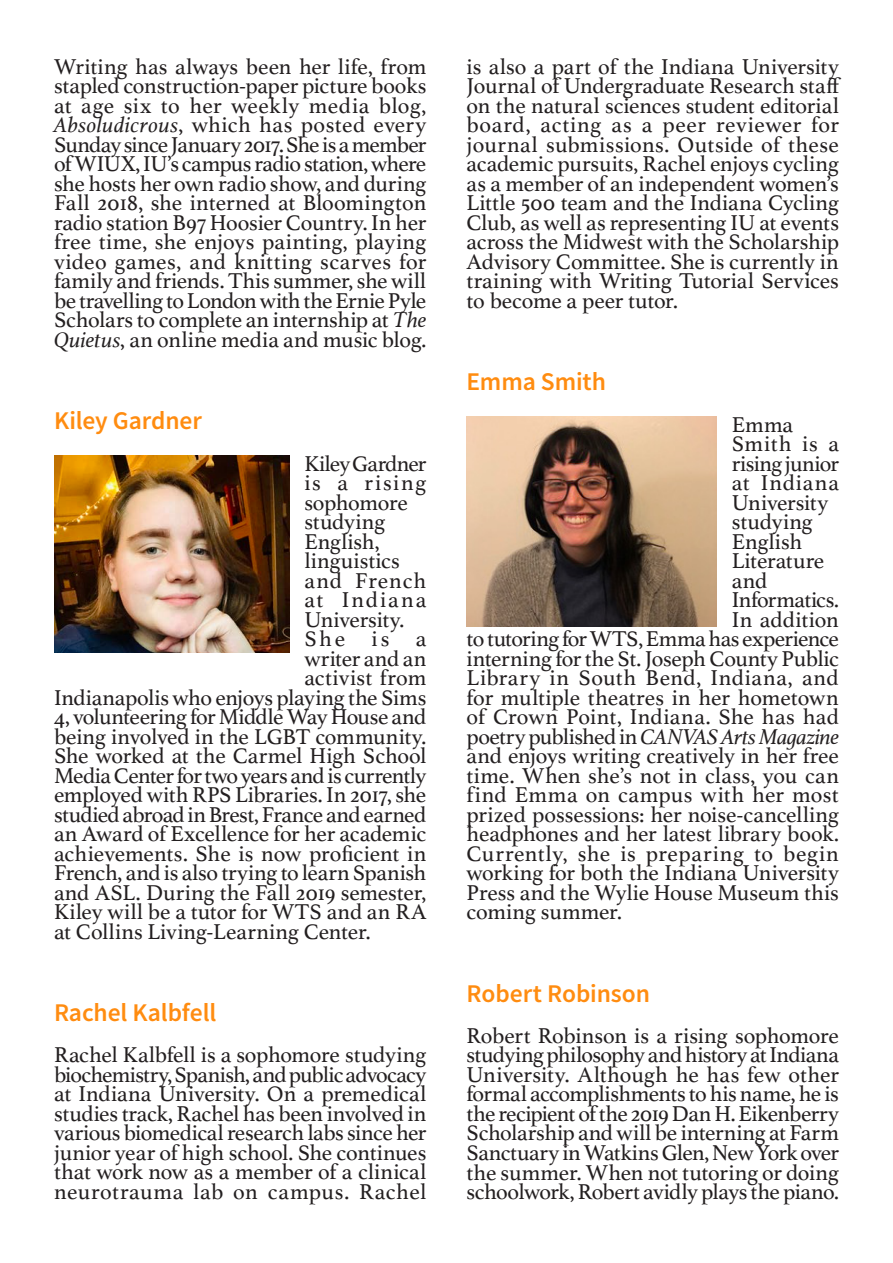
<style>
.page{position:relative;width:893px;height:1263px;background:#fff}
.page>*{position:absolute;margin:0;border:0;box-sizing:border-box;transform-origin:0 0}
.Head1{font:600 25.5px "Source Sans Pro";letter-spacing:-.005em;color:#ff8c10}
.Head1-2{font:22.5px/19.5px "Athelas";letter-spacing:-.005em;color:#231f20;text-align:justify}
.Head1-3{font:22.5px "Athelas";letter-spacing:-.03em;color:#231f20}
.Head1-4{font:22.5px "Athelas";letter-spacing:.025em;color:#231f20}
.Head1-5{font:22.5px "Athelas";letter-spacing:-.025em;color:#231f20}
.Head1-6{font:italic 22.5px "Athelas";letter-spacing:-.02em;color:#231f20}
.Head1-7{font:22.5px "Athelas";letter-spacing:.015em;color:#231f20}
.Head1-8{font:22.5px "Athelas";letter-spacing:-.035em;color:#231f20}
.Head1-9{font:22.5px "Athelas";letter-spacing:.075em;color:#231f20}
.Head1-10{font:22.5px "Athelas";letter-spacing:.035em;color:#231f20}
.Head1-11{font:22.5px "Athelas";letter-spacing:.085em;color:#231f20}
.Head1-12{font:22.5px "Athelas";letter-spacing:.04em;color:#231f20}
.s1{font-style:italic}
.s2{font-style:normal}
</style>
<div class="page">
<img style="left:467px;top:416px;width:249px;height:210px">
<img style="left:54px;top:455px;width:235px;height:197px">
<p class="Head1-2" style="left:54px;top:56px;width:374px">Writing has always been her life, from stapled construction-paper picture books at age six to her weekly media blog, <span class="s1">Absoludicrous</span>, which has posted every Sunday since January 2017. She is a member of WIUX, IU’s campus radio station, where she hosts her own radio show, and during Fall 2018, she interned at Bloomington radio station B97 Hoosier Country. In her free time, she enjoys painting, playing video games, and knitting scarves for family and friends. This summer, she will be travelling to London with the Ernie Pyle Scholars to complete an internship at <span class="s1">The Quietus</span>, an online media and music blog.</p>
<p class="Head1" style="left:54px;top:404px;width:150px">Kiley Gardner</p>
<p class="Head1-8" style="left:304px;top:445px;width:124px">Kiley Gardner</p>
<p class="Head1-9" style="left:304px;top:465px;width:124px">is a rising</p>
<p class="Head1-2" style="left:304px;top:492px;width:105px">sophomore</p>
<p class="Head1-2" style="left:304px;top:511px;width:83px">studying</p>
<p class="Head1-2" style="left:304px;top:531px;width:77px">English,</p>
<p class="Head1-2" style="left:304px;top:550px;width:97px">linguistics</p>
<p class="Head1-10" style="left:304px;top:562px;width:124px">and French</p>
<p class="Head1-11" style="left:304px;top:582px;width:124px">at Indiana</p>
<p class="Head1-2" style="left:304px;top:609px;width:102px">University.</p>
<p class="Head1-2" style="left:304px;top:628px;width:124px">She is a</p>
<p class="Head1-2" style="left:304px;top:648px;width:124px">writer and an</p>
<p class="Head1-2" style="left:304px;top:667px;width:124px">activist from</p>
<p class="Head1-2" style="left:54px;top:687px;width:374px">Indianapolis who enjoys playing the Sims</p>
<p class="Head1-3" style="left:54px;top:699px;width:374px">4, volunteering for Middle Way House and</p>
<p class="Head1-2" style="left:54px;top:726px;width:374px">being involved in the LGBT community.</p>
<p class="Head1-2" style="left:54px;top:745px;width:374px">She worked at the Carmel High School</p>
<p class="Head1-5" style="left:54px;top:757px;width:374px">Media Center for two years and is currently</p>
<p class="Head1-2" style="left:54px;top:784px;width:374px">employed with RPS Libraries. In 2017, she</p>
<p class="Head1-3" style="left:54px;top:796px;width:374px">studied abroad in Brest, France and earned</p>
<p class="Head1-2" style="left:54px;top:823px;width:374px">an Award of Excellence for her academic</p>
<p class="Head1-2" style="left:54px;top:843px;width:374px">achievements. She is now proficient in</p>
<p class="Head1-2" style="left:54px;top:862px;width:374px">French, and is also trying to learn Spanish</p>
<p class="Head1-2" style="left:54px;top:882px;width:374px">and ASL. During the Fall 2019 semester,</p>
<p class="Head1-2" style="left:54px;top:901px;width:374px">Kiley will be a tutor for WTS and an RA</p>
<p class="Head1-2" style="left:54px;top:921px;width:318px">at Collins Living-Learning Center.</p>
<p class="Head1" style="left:54px;top:996px;width:164px">Rachel Kalbfell</p>
<p class="Head1-2" style="left:54px;top:1044px;width:374px">Rachel Kalbfell is a sophomore studying biochemistry, Spanish, and public advocacy at Indiana University. On a premedical studies track, Rachel has been involved in various biomedical research labs since her junior year of high school. She continues that work now as a member of a clinical neurotrauma lab on campus. Rachel</p>
<p class="Head1-2" style="left:467px;top:56px;width:376px">is also a part of the Indiana University Journal of Undergraduate Research staff on the natural sciences student editorial board, acting as a peer reviewer for journal submissions. Outside of these academic pursuits, Rachel enjoys cycling as a member of an independent women’s Little 500 team and the Indiana Cycling Club, as well as representing IU at events across the Midwest with the Scholarship Advisory Committee. She is currently in training with Writing Tutorial Services to become a peer tutor.</p>
<p class="Head1" style="left:467px;top:365px;width:141px">Emma Smith</p>
<p class="Head1-2" style="left:732px;top:414px;width:63px">Emma</p>
<p class="Head1-2" style="left:732px;top:433px;width:109px">Smith is a</p>
<p class="Head1-5" style="left:732px;top:445px;width:109px">rising junior</p>
<p class="Head1-12" style="left:732px;top:465px;width:109px">at Indiana</p>
<p class="Head1-2" style="left:732px;top:492px;width:98px">University</p>
<p class="Head1-2" style="left:732px;top:511px;width:83px">studying</p>
<p class="Head1-2" style="left:732px;top:531px;width:72px">English</p>
<p class="Head1-2" style="left:732px;top:550px;width:94px">Literature</p>
<p class="Head1-2" style="left:732px;top:570px;width:37px">and</p>
<p class="Head1-5" style="left:732px;top:582px;width:109px">Informatics.</p>
<p class="Head1-2" style="left:732px;top:609px;width:109px">In addition</p>
<p class="Head1-3" style="left:467px;top:621px;width:374px">to tutoring for WTS, Emma has experience</p>
<p class="Head1-2" style="left:467px;top:648px;width:374px">interning for the St. Joseph County Public</p>
<p class="Head1-4" style="left:467px;top:660px;width:374px">Library in South Bend, Indiana, and</p>
<p class="Head1-2" style="left:467px;top:687px;width:374px">for multiple theatres in her hometown</p>
<p class="Head1-2" style="left:467px;top:706px;width:374px">of Crown Point, Indiana. She has had</p>
<p class="Head1-6" style="left:467px;top:719px;width:374px"><span class="s2">poetry published in</span> CANVAS Arts Magazine</p>
<p class="Head1-2" style="left:467px;top:745px;width:374px">and enjoys writing creatively in her free</p>
<p class="Head1-2" style="left:467px;top:765px;width:374px">time. When she’s not in class, you can</p>
<p class="Head1-7" style="left:467px;top:777px;width:374px">find Emma on campus with her most</p>
<p class="Head1-2" style="left:467px;top:804px;width:374px">prized possessions: her noise-cancelling</p>
<p class="Head1-2" style="left:467px;top:823px;width:374px">headphones and her latest library book.</p>
<p class="Head1-4" style="left:467px;top:835px;width:374px">Currently, she is preparing to begin</p>
<p class="Head1-2" style="left:467px;top:862px;width:374px">working for both the Indiana University</p>
<p class="Head1-2" style="left:467px;top:882px;width:374px">Press and the Wylie House Museum this</p>
<p class="Head1-2" style="left:467px;top:901px;width:157px">coming summer.</p>
<p class="Head1" style="left:467px;top:976px;width:185px">Robert Robinson</p>
<p class="Head1-2" style="left:467px;top:1025px;width:374px">Robert Robinson is a rising sophomore studying philosophy and history at Indiana University. Although he has few other formal accomplishments to his name, he is the recipient of the 2019 Dan H. Eikenberry Scholarship and will be interning at Farm Sanctuary in Watkins Glen, New York over the summer. When not tutoring or doing schoolwork, Robert avidly plays the piano.</p>
</div>
